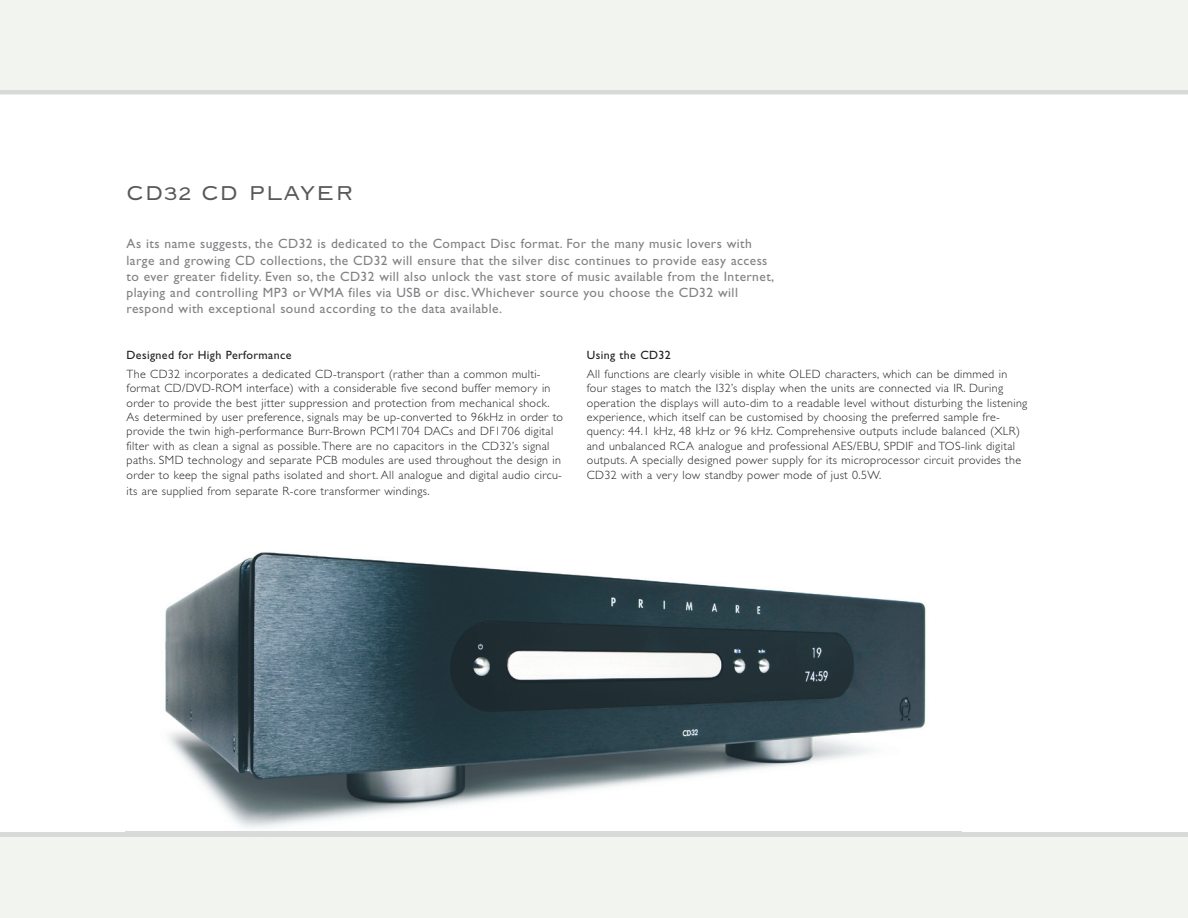
<style>
.page{position:relative;width:1188px;height:918px;background:#fff}
.page>*{position:absolute;margin:0;border:0;box-sizing:border-box;transform-origin:0 0}
.t1{font:31.5px "Lindgrensans";color:#57585a}
.t2{font:13.5px/16.2px "Gill Sans";letter-spacing:.03em;color:#808285}
.t3{font:300 12px/14.4px "Gill Sans";letter-spacing:.03em;color:#231f20}
.t4{font:12px "Gill Sans";letter-spacing:.03em;color:#231f20}
.s1{font-size:24px}
</style>
<div class="page">
<div style="left:0;top:834px;width:1188px;height:84px;background:#f2f4f0"></div>
<hr style="left:0;top:832px;width:1188px;height:4px;background:#d8dada">
<div style="left:0;top:0;width:1188px;height:94px;background:#f2f4f0"></div>
<img style="left:126px;top:552px;width:835px;height:285px">
<h1 class="t1" style="left:127px;top:176px;width:229px">cd<span class="s1">32</span> cd player</h1>
<p class="t2" style="left:127px;top:236px;width:649px">As its name suggests, the CD32 is dedicated to the Compact Disc format. For the many music lovers with large and growing CD collections, the CD32 will ensure that the silver disc continues to provide easy access to ever greater fidelity. Even so, the CD32 will also unlock the vast store of music available from the Internet, playing and controlling MP3 or WMA files via USB or disc. Whichever source you choose the CD32 will respond with exceptional sound according to the data available.</p>
<p class="t4" style="left:127px;top:348px;width:166px">Designed for High Performance</p>
<p class="t3" style="left:127px;top:367px;width:438px">The CD32 incorporates a dedicated CD-transport (rather than a common multi&shy;format CD/DVD-ROM interface) with a considerable five second buffer memory in order to provide the best jitter suppression and protection from mechanical shock.<br>As determined by user preference, signals may be up-converted to 96kHz in order to provide the twin high-performance Burr-Brown PCM1704 DACs and DF1706 digital filter with as clean a signal as possible. There are no capacitors in the CD32’s signal paths. SMD technology and separate PCB modules are used throughout the design in order to keep the signal paths isolated and short. All analogue and digital audio circu-</p>
<p class="t3" style="left:127px;top:484px;width:304px">its are supplied from separate R-core transformer windings.</p>
<p class="t4" style="left:587px;top:348px;width:86px">Using the CD32</p>
<p class="t3" style="left:587px;top:367px;width:442px">All functions are clearly visible in white OLED characters, which can be dimmed in four stages to match the I32’s display when the units are connected via IR. During operation the displays will auto-dim to a readable level without disturbing the listening experience, which itself can be customised by choosing the preferred sample fre&shy;quency: 44.1 kHz, 48 kHz or 96 kHz. Comprehensive outputs include balanced (XLR) and unbalanced RCA analogue and professional AES/EBU, SPDIF and TOS-link digital outputs. A specially designed power supply for its microprocessor circuit provides the CD32 with a very low standby power mode of just 0.5W.</p>
</div>
